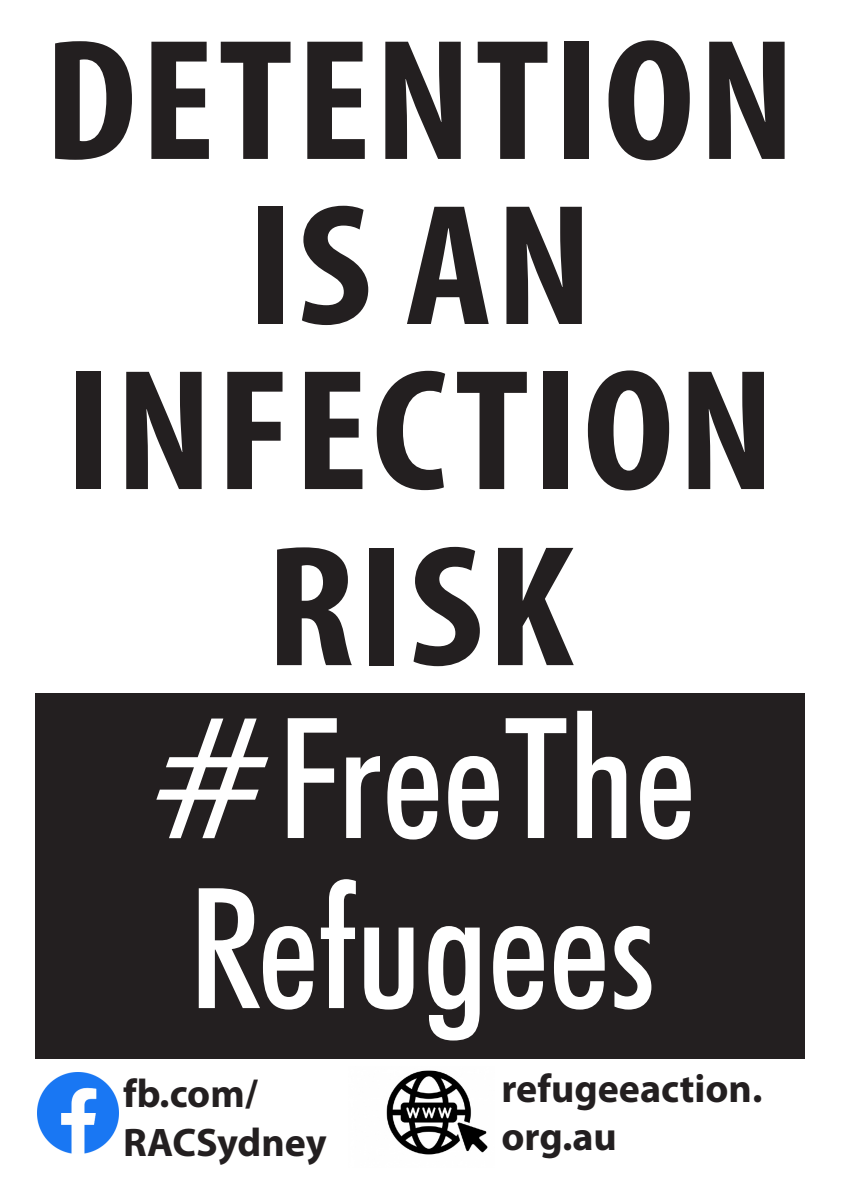
<style>
.page{position:relative;width:842px;height:1191px;background:#fff}
.page>*{position:absolute;margin:0;border:0;box-sizing:border-box;transform-origin:0 0}
.t1{font:700 condensed 173.9px/168.7px "Myriad Pro";letter-spacing:.02em;color:#231f20;text-align:center;scale:1.08 1}
.t2{font:500 condensed 168px "Futura BT";color:#fff}
.t3{font:700 40px "Myriad Pro";color:#231f20}
</style>
<div class="page">
<div style="left:35px;top:693px;width:770px;height:365px;background:#231f20"></div>
<img style="left:37px;top:1072px;width:81px;height:81px">
<img style="left:386px;top:1070px;width:102px;height:85px">
<p class="t1" style="left:44px;top:13px;width:697px">DETENTION<br>IS AN<br>INFECTION<br>RISK</p>
<p class="t2" style="left:148px;top:676px;width:550px">#FreeThe</p>
<p class="t2" style="left:188px;top:846px;width:469px">Refugees</p>
<p class="t3" style="left:123px;top:1068px;width:136px">fb.com/</p>
<p class="t3" style="left:123px;top:1116px;width:205px">RACSydney</p>
<p class="t3" style="left:501px;top:1062px;width:262px">refugeeaction.</p>
<p class="t3" style="left:501px;top:1110px;width:117px">org.au</p>
</div>
